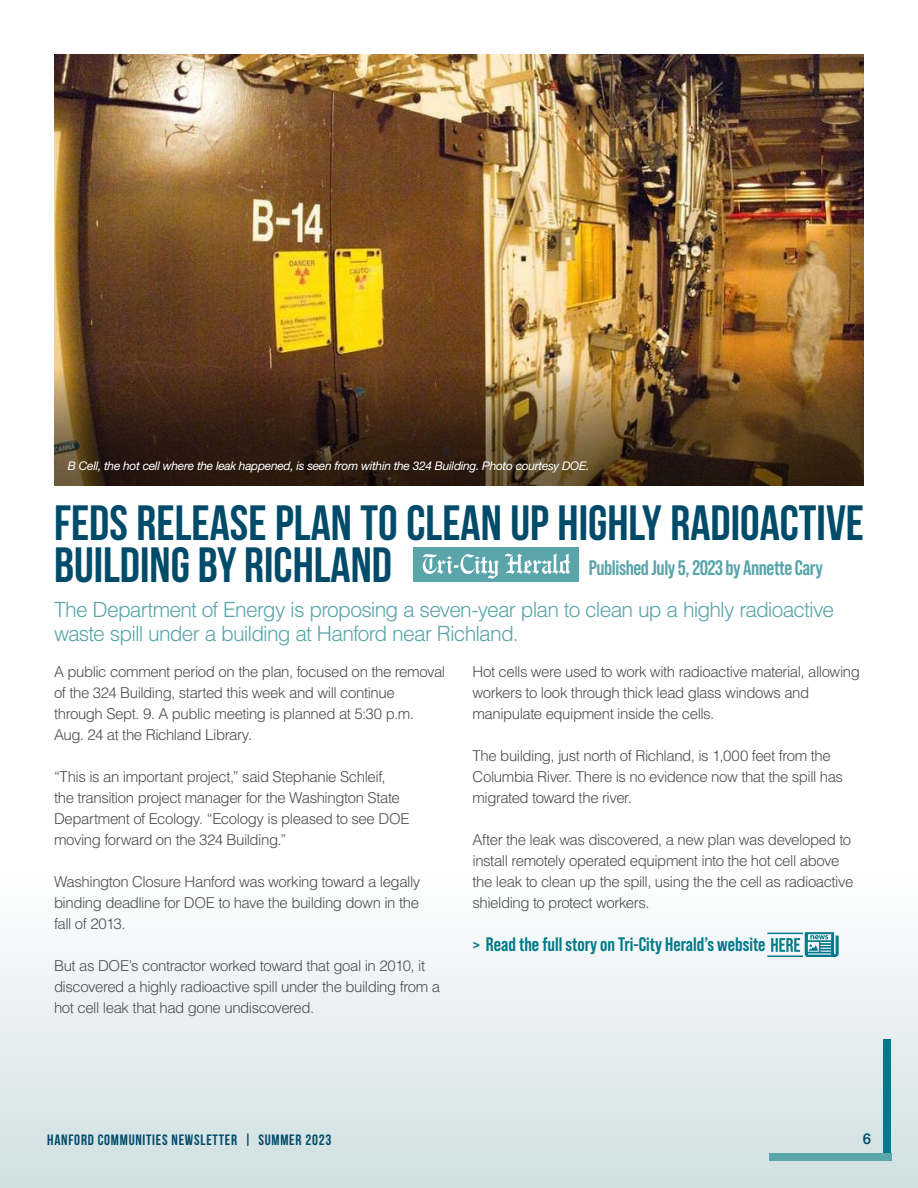
<style>
.page{position:relative;width:918px;height:1188px;background:#fff}
.page>*{position:absolute;margin:0;border:0;box-sizing:border-box;transform-origin:0 0}
.t1{font:700 49.5px/42px "Bebas Neue";color:#004b69}
.t2{font:300 21px/24px "Helvetica LT Std";letter-spacing:-.04em;color:#59a5aa}
.t3{font:700 21px "Bebas Neue Pro";letter-spacing:-.02em;color:#59a5aa}
.t4{font:700 19.5px "Bebas Neue Pro";color:#00798a}
.t5{font:300 15px/21px "Helvetica LT Std";letter-spacing:-.03em;color:#4d4d4f}
.t6{font:700 15px "Bebas Neue";letter-spacing:.05em;color:#004b69}
.t7{font:500 15px "Helvetica Neue LT Std";color:#004b69}
.t8{font:italic 12px "Helvetica Neue LT Std";letter-spacing:-.025em;color:#fff}
</style>
<div class="page">
<div style="left:0;top:875px;width:918px;height:313px;background:linear-gradient(to bottom,#fefefe,#d0e0e2)"></div>
<div style="left:883px;top:1039px;width:8px;height:114px;background:#00798a"></div>
<div style="left:769px;top:1153px;width:122px;height:8px;background:#59a5aa"></div>
<img style="left:54px;top:54px;width:810px;height:315px">
<img style="left:54px;top:369px;width:810px;height:117px">
<div style="left:413px;top:547px;width:166px;height:35px;background:#59a5aa"></div>
<svg style="left:422px;top:553px;width:148px;height:26px"></svg>
<svg style="left:771px;top:932px;width:68px;height:25px"></svg>
<hr style="left:767px;top:933px;width:36px;height:1px;background:#00798a">
<hr style="left:767px;top:955px;width:36px;height:2px;background:#00798a">
<p class="t8" style="left:68px;top:459px;width:523px">B Cell, the hot cell where the leak happened, is seen from within the 324 Building. Photo courtesy DOE.</p>
<h1 class="t1" style="left:54px;top:501px;width:812px">FEDS RELEASE PLAN TO CLEAN UP HIGHLY RADIOACTIVE<br>BUILDING BY RICHLAND</h1>
<h2 class="t3" style="left:589px;top:556px;width:236px">Published July 5, 2023 by Annette Cary</h2>
<h2 class="t2" style="left:54px;top:597px;width:782px">The Department of Energy is proposing a seven-year plan to clean up a highly radioactive waste spill under a building at Hanford near Richland.</h2>
<p class="t5" style="left:54px;top:661px;width:393px">A public comment period on the plan, focused on the removal of the 324 Building, started this week and will continue through Sept. 9. A public meeting is planned at 5:30 p.m.<br>Aug. 24 at the Richland Library.</p>
<p class="t5" style="left:54px;top:766px;width:357px">“This is an important project,” said Stephanie Schleif,<br>the transition project manager for the Washington State Department of Ecology. “Ecology is pleased to see DOE moving forward on the 324 Building.”</p>
<p class="t5" style="left:54px;top:871px;width:368px;text-align:justify">Washington Closure Hanford was working toward a legally binding deadline for DOE to have the building down in the fall of 2013.</p>
<p class="t5" style="left:54px;top:955px;width:388px">But as DOE’s contractor worked toward that goal in 2010, it discovered a highly radioactive spill under the building from a hot cell leak that had gone undiscovered.</p>
<p class="t5" style="left:472px;top:661px;width:389px">Hot cells were used to work with radioactive material, allowing workers to look through thick lead glass windows and manipulate equipment inside the cells.</p>
<p class="t5" style="left:472px;top:745px;width:372px">The building, just north of Richland, is 1,000 feet from the<br>Columbia River. There is no evidence now that the spill has migrated toward the river.</p>
<p class="t5" style="left:472px;top:829px;width:382px">After the leak was discovered, a new plan was developed to install remotely operated equipment into the hot cell above the leak to clean up the spill, using the the cell as radioactive shielding to protect workers.</p>
<h3 class="t4" style="left:472px;top:933px;width:295px">&gt; Read the full story on Tri-City Herald’s website</h3>
<p class="t6" style="left:47px;top:1131px;width:286px">HANFORD COMMUNITIES NEWSLETTER | SUMMER 2023</p>
<p class="t7" style="left:863px;top:1130px;width:10px">6</p>
</div>
